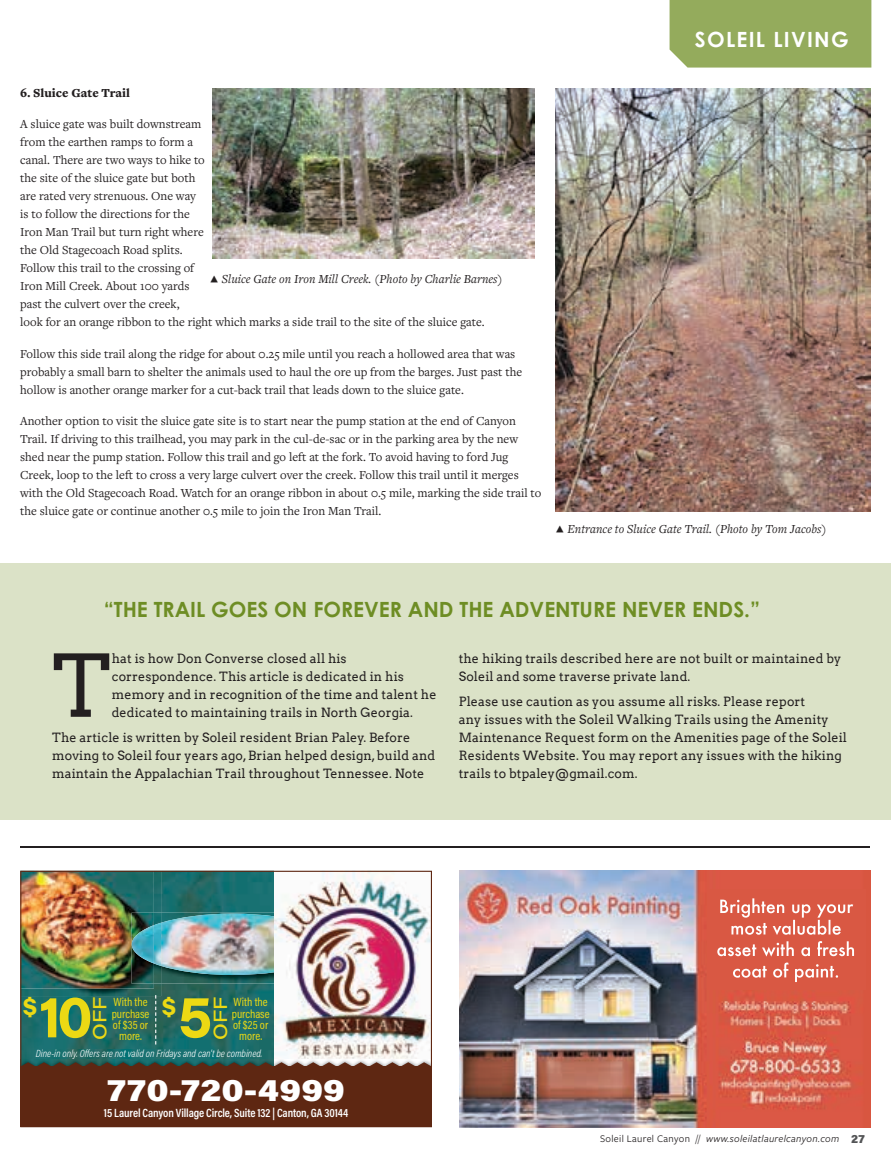
<style>
.page{position:relative;width:891px;height:1161px;background:#fff}
.page>*{position:absolute;margin:0;border:0;box-sizing:border-box;transform-origin:0 0}
.t1{font:85.65px "Arvo";color:#231f20}
.t2{font:700 58.2px "Acumin Pro Wide";color:#ecd914;scale:.9 1}
.t3{font:900 31.5px "Acumin Pro";letter-spacing:.01em;color:#fff;scale:1.13 1}
.t4{font:700 24.3px "Acumin Pro Wide";color:#ecd914;scale:.9 1}
.t5{font:700 21px "Century Gothic Pro";color:#6e8d24}
.t6{font:700 21px "Century Gothic Pro";letter-spacing:.06em;color:#fff}
.t7{font:500 18.75px "Acumin Pro Wide";letter-spacing:.01em;color:#ecd914;scale:1.04 1}
.t8{font:12.75px/18px "Freight Text Pro";color:#231f20}
.t9{font:12.75px/18px "Arvo";letter-spacing:.01em;color:#231f20}
.t10{font:italic 12.75px "Freight Text Pro";color:#231f20}
.t11{font:900 12.75px "Freight Text Pro";color:#231f20}
.t12{font:12px/11.2px "Acumin Pro Cond";color:#ecd914;text-align:center}
.t13{font:600 12px "Acumin Pro Cond";letter-spacing:-.01em;color:#fff}
.t14{font:italic 300 10.5px "Acumin Pro Cond";color:#fff}
.t15{font:italic 10.5px "Freight Sans Pro";letter-spacing:.03em;color:#231f20}
.s1{font-style:normal}
.s2{font-family:"Acumin Pro";font-weight:900;font-style:normal;font-size:12px;color:#535456}
</style>
<div class="page">
<div style="left:670px;top:0;width:201px;height:68px;background:#94ab5c"></div>
<div style="left:0;top:563px;width:891px;height:257px;background:#dbe2c7"></div>
<img style="left:212px;top:88px;width:323px;height:171px">
<img style="left:555px;top:88px;width:316px;height:424px">
<hr style="left:20px;top:846px;width:850px;height:2px;background:#231f20">
<img style="left:20px;top:871px;width:412px;height:256px">
<img style="left:459px;top:871px;width:412px;height:256px">
<img style="left:707px;top:889px;width:159px;height:100px">
<h3 class="t6" style="left:695px;top:26px;width:155px">SOLEIL LIVING</h3>
<p class="t11" style="left:20px;top:84px;width:111px">6. Sluice Gate Trail</p>
<p class="t8" style="left:20px;top:115px;width:466px">A sluice gate was built downstream<br>from the earthen ramps to form a<br>canal. There are two ways to hike to<br>the site of the sluice gate but both<br>are rated very strenuous. One way<br>is to follow the directions for the<br>Iron Man Trail but turn right where<br>the Old Stagecoach Road splits.<br>Follow this trail to the crossing of<br>Iron Mill Creek. About 100 yards<br>past the culvert over the creek,<br>look for an orange ribbon to the right which marks a side trail to the site of the sluice gate.</p>
<p class="t8" style="left:20px;top:344px;width:503px">Follow this side trail along the ridge for about 0.25 mile until you reach a hollowed area that was probably a small barn to shelter the animals used to haul the ore up from the barges. Just past the hollow is another orange marker for a cut-back trail that leads down to the sluice gate.</p>
<p class="t8" style="left:20px;top:412px;width:523px">Another option to visit the sluice gate site is to start near the pump station at the end of Canyon Trail. If driving to this trailhead, you may park in the cul-de-sac or in the parking area by the new shed near the pump station. Follow this trail and go left at the fork. To avoid having to ford Jug Creek, loop to the left to cross a very large culvert over the creek. Follow this trail until it merges with the Old Stagecoach Road. Watch for an orange ribbon in about 0.5 mile, marking the side trail to the sluice gate or continue another 0.5 mile to join the Iron Man Trail.</p>
<p class="t10" style="left:210px;top:271px;width:295px">E Sluice Gate on Iron Mill Creek. (Photo by Charlie Barnes)</p>
<p class="t10" style="left:555px;top:521px;width:273px">E Entrance to Sluice Gate Trail. (Photo by Tom Jacobs)</p>
<h3 class="t5" style="left:104px;top:596px;width:658px">“THE TRAIL GOES ON FOREVER AND THE ADVENTURE NEVER ENDS.”</h3>
<h1 class="t1" style="left:52px;top:634px;width:60px">T</h1>
<p class="t9" style="left:112px;top:649px;width:326px">hat is how Don Converse closed all his correspondence. This article is dedicated in his memory and in recognition of the time and talent he dedicated to maintaining trails in North Georgia.</p>
<p class="t9" style="left:52px;top:728px;width:385px">The article is written by Soleil resident Brian Paley. Before moving to Soleil four years ago, Brian helped design, build and maintain the Appalachian Trail throughout Tennessee. Note</p>
<p class="t9" style="left:459px;top:649px;width:384px">the hiking trails described here are not built or maintained by<br>Soleil and some traverse private land.</p>
<p class="t9" style="left:459px;top:692px;width:390px">Please use caution as you assume all risks. Please report<br>any issues with the Soleil Walking Trails using the Amenity Maintenance Request form on the Amenities page of the Soleil Residents Website. You may report any issues with the hiking trails to btpaley@gmail.com.</p>
<h3 class="t4" style="left:23px;top:989px;width:18px">$</h3>
<h2 class="t2" style="left:39px;top:974px;width:61px">10</h2>
<h3 class="t7" style="left:86px;top:1040px;width:44px;rotate:-90deg">OFF</h3>
<h3 class="t4" style="left:162px;top:989px;width:18px">$</h3>
<h2 class="t2" style="left:178px;top:974px;width:40px">5</h2>
<h3 class="t7" style="left:207px;top:1040px;width:44px;rotate:-90deg">OFF</h3>
<p class="t12" style="left:232px;top:996px;width:39px">With the purchase of $25 or more.</p>
<p class="t12" style="left:112px;top:996px;width:39px">With the purchase of $35 or more.</p>
<p class="t14" style="left:36px;top:1046px;width:228px">Dine-in only. Offers are not valid on Fridays and can't be combined.</p>
<h3 class="t3" style="left:107px;top:1068px;width:212px">770-720-4999</h3>
<p class="t13" style="left:104px;top:1105px;width:246px">15 Laurel Canyon Village Circle, Suite 132 | Canton, GA 30144</p>
<p class="t15" style="left:600px;top:1132px;width:266px"><span class="s1">Soleil Laurel Canyon //</span> www.soleilatlaurelcanyon.com <span class="s2">27</span></p>
</div>
